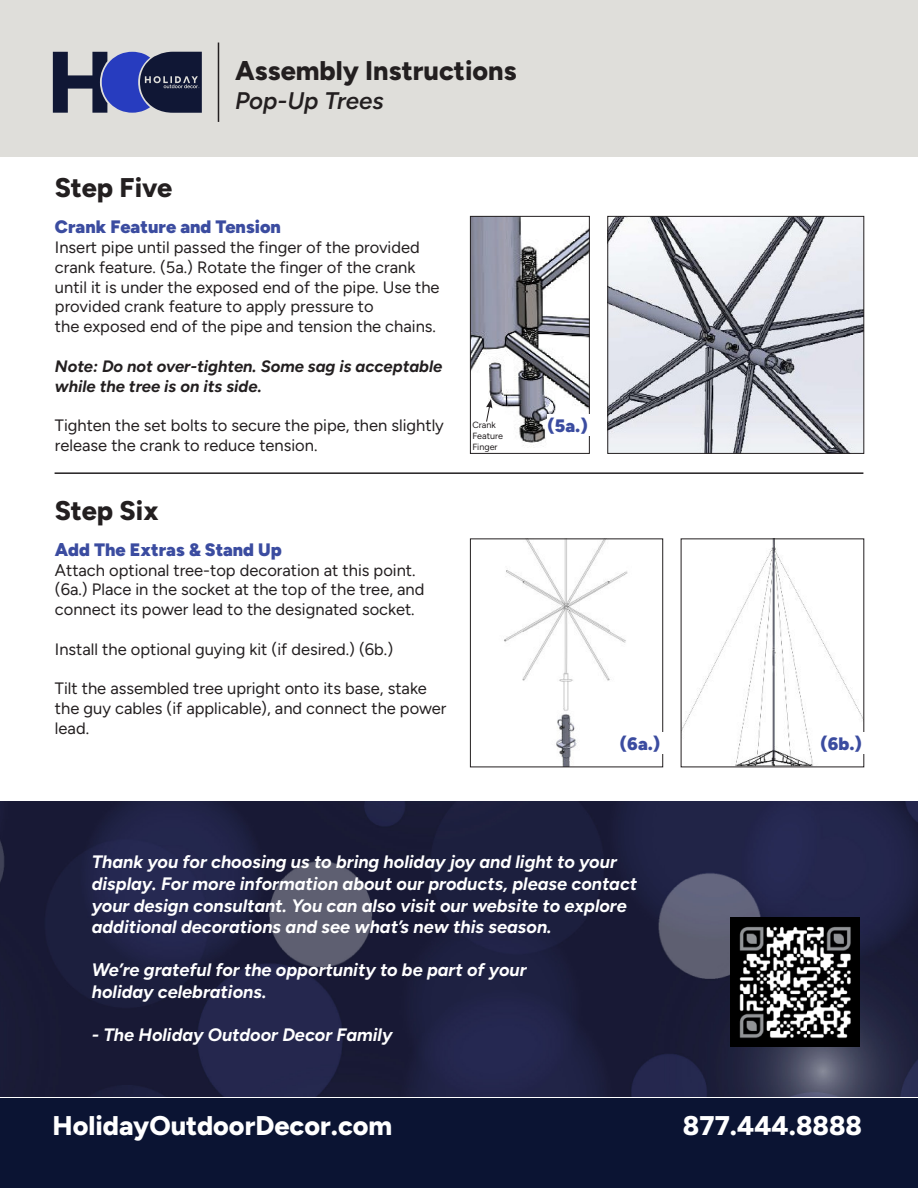
<style>
.page{position:relative;width:918px;height:1188px;background:#fff}
.page>*{position:absolute;margin:0;border:0;box-sizing:border-box;transform-origin:0 0}
.t1{font:800 27px "Figtree";color:#231f20}
.t2{font:800 27px "Figtree";color:#fff}
.t3{font:italic 600 24px "Figtree";color:#231f20}
.t4{font:italic 700 18px/21.6px "Figtree";color:#fff}
.t5{font:900 18px "Figtree";color:#3b4ca0}
.t6{font:16.5px/19.8px "Figtree";color:#231f20}
.t7{font:italic 700 16.5px/19.8px "Figtree";color:#231f20}
.t8{font:9px/10.8px "Figtree";color:#231f20}
</style>
<div class="page">
<div style="left:0;top:0;width:918px;height:157px;background:#dfdeda"></div>
<svg style="left:53px;top:52px;width:149px;height:61px"></svg>
<hr style="left:218px;top:43px;width:1px;height:79px;background:#231f20">
<div style="left:0;top:1098px;width:918px;height:90px;background:#0b1433"></div>
<img style="left:610px;top:218px;width:252px;height:234px">
<div style="left:608px;top:216px;width:256px;height:238px;border:1px solid #231f20"></div>
<img style="left:504px;top:541px;width:124px;height:224px">
<div style="left:470px;top:539px;width:193px;height:228px;border:1px solid #231f20"></div>
<img style="left:683px;top:541px;width:179px;height:224px">
<div style="left:620px;top:732px;width:45px;height:22px;background:#fff"></div>
<div style="left:820px;top:732px;width:46px;height:22px;background:#fff"></div>
<hr style="left:55px;top:472px;width:808px;height:2px;background:#231f20">
<img style="left:0;top:801px;width:918px;height:295px">
<img style="left:731px;top:917px;width:129px;height:129px">
<img style="left:472px;top:218px;width:116px;height:228px">
<div style="left:470px;top:216px;width:120px;height:238px;border:1px solid #231f20"></div>
<div style="left:547px;top:414px;width:46px;height:22px;background:#fff"></div>
<svg style="left:486px;top:399px;width:6px;height:23px"></svg>
<h1 class="t1" style="left:55px;top:176px;width:119px">Step Five</h1>
<h1 class="t1" style="left:235px;top:59px;width:283px">Assembly Instructions</h1>
<h2 class="t3" style="left:235px;top:90px;width:150px">Pop-Up Trees</h2>
<p class="t5" style="left:55px;top:219px;width:228px">Crank Feature and Tension</p>
<p class="t6" style="left:55px;top:238px;width:386px">Insert pipe until passed the finger of the provided crank feature. (5a.) Rotate the finger of the crank until it is under the exposed end of the pipe. Use the provided crank feature to apply pressure to<br>the exposed end of the pipe and tension the chains.</p>
<p class="t7" style="left:55px;top:357px;width:389px">Note: Do not over-tighten. Some sag is acceptable while the tree is on its side.</p>
<p class="t6" style="left:55px;top:417px;width:391px">Tighten the set bolts to secure the pipe, then slightly release the crank to reduce tension.</p>
<h1 class="t1" style="left:55px;top:499px;width:105px">Step Six</h1>
<p class="t5" style="left:55px;top:541px;width:228px">Add The Extras &amp; Stand Up</p>
<p class="t6" style="left:55px;top:561px;width:371px">Attach optional tree-top decoration at this point. (6a.) Place in the socket at the top of the tree, and connect its power lead to the designated socket.</p>
<p class="t6" style="left:55px;top:640px;width:340px">Install the optional guying kit (if desired.) (6b.)</p>
<p class="t6" style="left:55px;top:680px;width:393px">Tilt the assembled tree upright onto its base, stake the guy cables (if applicable), and connect the power lead.</p>
<p class="t8" style="left:472px;top:420px;width:25px">Crank</p>
<p class="t5" style="left:547px;top:417px;width:42px">(5a.)</p>
<p class="t8" style="left:472px;top:431px;width:32px">Feature<br>Finger</p>
<p class="t5" style="left:620px;top:735px;width:42px">(6a.)</p>
<p class="t5" style="left:820px;top:735px;width:43px">(6b.)</p>
<p class="t4" style="left:92px;top:852px;width:547px">Thank you for choosing us to bring holiday joy and light to your display. For more information about our products, please contact your design consultant. You can also visit our website to explore additional decorations and see what’s new this season.</p>
<p class="t4" style="left:92px;top:960px;width:436px">We’re grateful for the opportunity to be part of your holiday celebrations.</p>
<p class="t4" style="left:92px;top:1025px;width:302px">- The Holiday Outdoor Decor Family</p>
<h1 class="t2" style="left:52px;top:1114px;width:341px">HolidayOutdoorDecor.com</h1>
<h1 class="t2" style="left:683px;top:1114px;width:181px">877.444.8888</h1>
</div>
